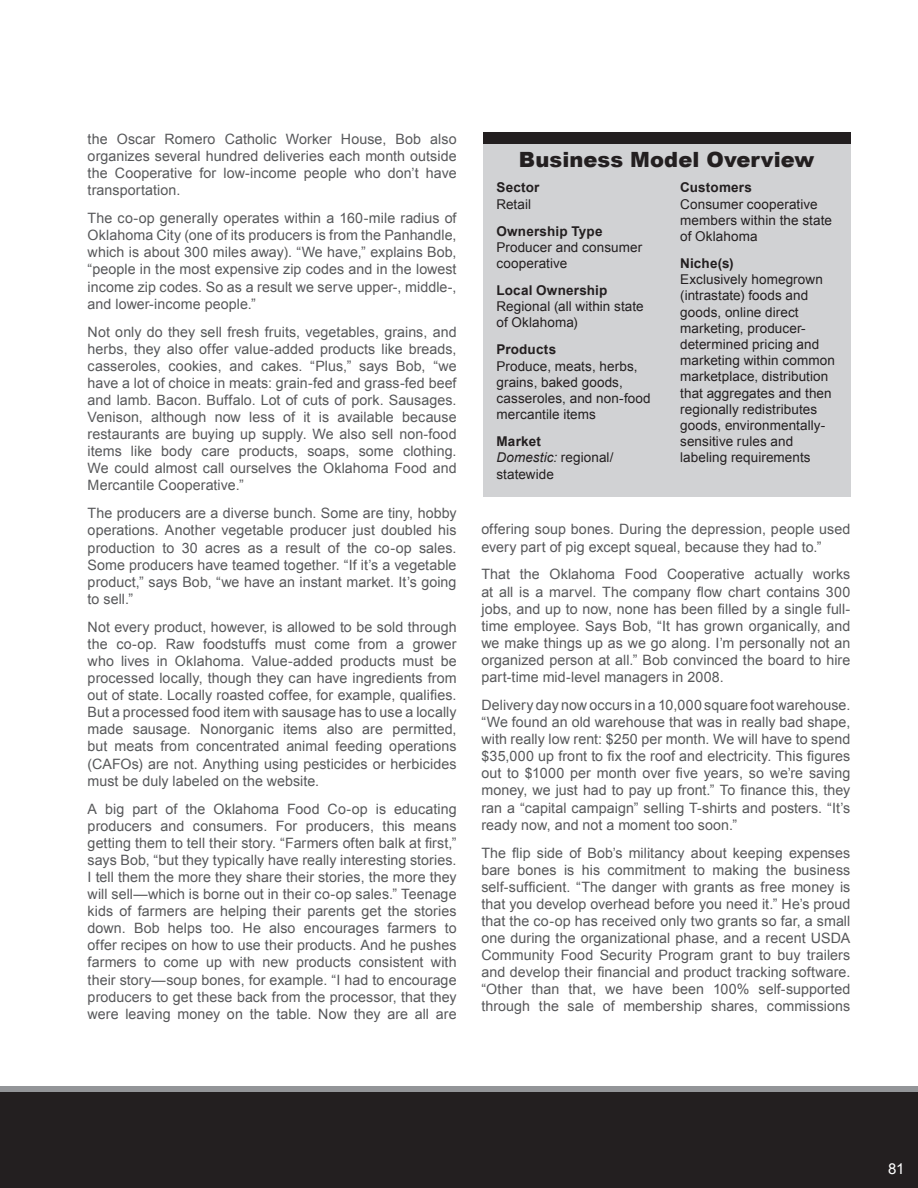
<style>
.page{position:relative;width:918px;height:1188px;background:#fff}
.page>*{position:absolute;margin:0;border:0;box-sizing:border-box;transform-origin:0 0}
.At_a_Glance__Headli{font:900 21px "Arial";letter-spacing:.005em;color:#231f20}
.Paragraphs{font:15px "Arial";color:#fff}
.Subheads{font:14.25px/17.1px "Arial";letter-spacing:.005em;color:#57585a;text-align:justify}
.At_a_Glance{font:13.5px/16.2px "Arial";letter-spacing:.005em;color:#231f20}
.At_a_Glance-2{font:700 13.5px/16.2px "Arial";letter-spacing:.015em;color:#231f20}
.s1{font-weight:400}
.s2{font-weight:700}
.s3{font-style:italic}
</style>
<div class="page">
<div style="left:483px;top:138px;width:367px;height:359px;background:#d1d2d4"></div>
<div style="left:483px;top:133px;width:367px;height:11px;background:#231f20"></div>
<div style="left:0;top:1087px;width:918px;height:101px;background:#939598"></div>
<div style="left:0;top:1092px;width:918px;height:96px;background:#231f20"></div>
<p class="Subheads" style="left:88px;top:131px;width:370px">the Oscar Romero Catholic Worker House, Bob also organizes several hundred deliveries each month outside the Cooperative for low-income people who don’t have transportation.</p>
<p class="Subheads" style="left:88px;top:210px;width:370px">The co-op generally operates within a 160-mile radius of Oklahoma City (one of its producers is from the Panhandle, which is about 300 miles away). “We have,” explains Bob, “people in the most expensive zip codes and in the lowest income zip codes. So as a result we serve upper-, middle-, and lower-income people.”</p>
<p class="Subheads" style="left:88px;top:323px;width:371px">Not only do they sell fresh fruits, vegetables, grains, and herbs, they also offer value-added products like breads, casseroles, cookies, and cakes. “Plus,” says Bob, “we have a lot of choice in meats: grain-fed and grass-fed beef and lamb. Bacon. Buffalo. Lot of cuts of pork. Sausages.<br>Venison, although now less of it is available because restaurants are buying up supply. We also sell non-food items like body care products, soaps, some clothing.<br>We could almost call ourselves the Oklahoma Food and Mercantile Cooperative.”</p>
<p class="Subheads" style="left:88px;top:505px;width:370px">The producers are a diverse bunch. Some are tiny, hobby operations. Another vegetable producer just doubled his production to 30 acres as a result of the co-op sales.<br>Some producers have teamed together. “If it’s a vegetable product,” says Bob, “we have an instant market. It’s going to sell.”</p>
<p class="Subheads" style="left:88px;top:618px;width:370px">Not every product, however, is allowed to be sold through the co-op. Raw foodstuffs must come from a grower who lives in Oklahoma. Value-added products must be processed locally, though they can have ingredients from out of state. Locally roasted coffee, for example, qualifies.<br>But a processed food item with sausage has to use a locally made sausage. Nonorganic items also are permitted, but meats from concentrated animal feeding operations (CAFOs) are not. Anything using pesticides or herbicides must be duly labeled on the website.</p>
<p class="Subheads" style="left:88px;top:800px;width:371px">A big part of the Oklahoma Food Co-op is educating producers and consumers. For producers, this means getting them to tell their story. “Farmers often balk at first,” says Bob, “but they typically have really interesting stories.<br>I tell them the more they share their stories, the more they will sell—which is borne out in their co-op sales.” Teenage kids of farmers are helping their parents get the stories down. Bob helps too. He also encourages farmers to offer recipes on how to use their products. And he pushes farmers to come up with new products consistent with their story—soup bones, for example. “I had to encourage producers to get these back from the processor, that they were leaving money on the table. Now they are all are</p>
<p class="At_a_Glance__Headli" style="left:519px;top:144px;width:297px">Business Model Overview</p>
<p class="At_a_Glance-2" style="left:496px;top:180px;width:45px">Sector<br><span class="s1">Retail</span></p>
<p class="At_a_Glance" style="left:496px;top:223px;width:147px"><span class="s2">Ownership Type<br></span>Producer and consumer cooperative</p>
<p class="At_a_Glance" style="left:496px;top:282px;width:149px"><span class="s2">Local Ownership<br></span>Regional (all within state of Oklahoma)</p>
<p class="At_a_Glance" style="left:496px;top:342px;width:156px"><span class="s2">Products<br></span>Produce, meats, herbs, grains, baked goods, casseroles, and non-food mercantile items</p>
<p class="At_a_Glance" style="left:496px;top:433px;width:119px"><span class="s2">Market<br></span><span class="s3">Domestic:</span> regional/ statewide</p>
<p class="At_a_Glance" style="left:680px;top:180px;width:153px"><span class="s2">Customers<br></span>Consumer cooperative members within the state of Oklahoma</p>
<p class="At_a_Glance" style="left:680px;top:255px;width:156px"><span class="s2">Niche(s)<br></span>Exclusively homegrown (intrastate) foods and goods, online direct marketing, producer&shy;determined pricing and marketing within common marketplace, distribution that aggregates and then regionally redistributes goods, environmentally&shy;sensitive rules and labeling requirements</p>
<p class="Subheads" style="left:481px;top:521px;width:370px">offering soup bones. During the depression, people used every part of pig except squeal, because they had to.”</p>
<p class="Subheads" style="left:481px;top:566px;width:370px">That the Oklahoma Food Cooperative actually works at all is a marvel. The company flow chart contains 300 jobs, and up to now, none has been filled by a single full&shy;time employee. Says Bob, “It has grown organically, and we make things up as we go along. I’m personally not an organized person at all.” Bob convinced the board to hire part-time mid-level managers in 2008.</p>
<p class="Subheads" style="left:481px;top:697px;width:371px">Delivery day now occurs in a 10,000 square foot warehouse. “We found an old warehouse that was in really bad shape, with really low rent: $250 per month. We will have to spend $35,000 up front to fix the roof and electricity. This figures out to $1000 per month over five years, so we’re saving money, we just had to pay up front.” To finance this, they ran a “capital campaign” selling T-shirts and posters. “It’s ready now, and not a moment too soon.”</p>
<p class="Subheads" style="left:481px;top:844px;width:371px">The flip side of Bob’s militancy about keeping expenses bare bones is his commitment to making the business self-sufficient. “The danger with grants as free money is that you develop overhead before you need it.” He’s proud that the co-op has received only two grants so far, a small one during the organizational phase, and a recent USDA Community Food Security Program grant to buy trailers and develop their financial and product tracking software. “Other than that, we have been 100% self-supported through the sale of membership shares, commissions</p>
<p class="Paragraphs" style="left:888px;top:1159px;width:18px">81</p>
</div>
